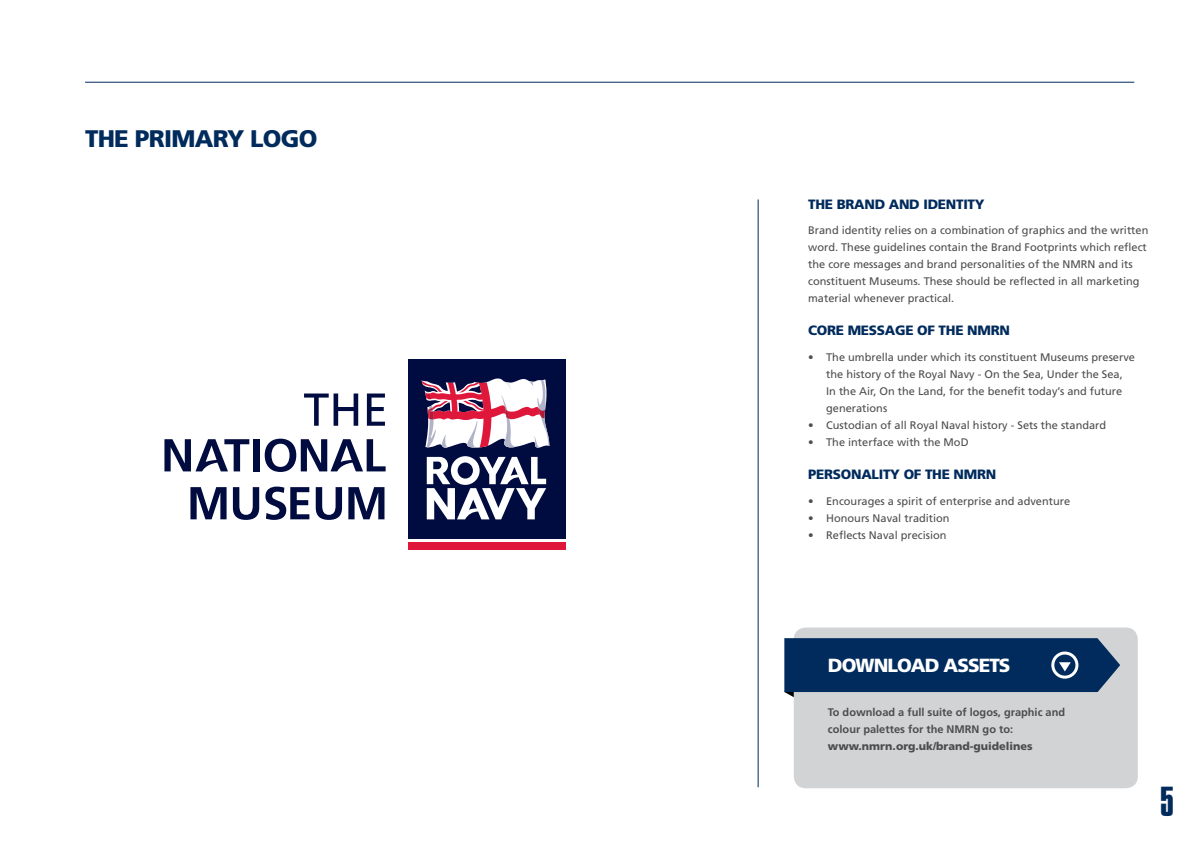
<style>
.page{position:relative;width:1191px;height:842px;background:#fff}
.page>*{position:absolute;margin:0;border:0;box-sizing:border-box;transform-origin:0 0}
.t1{font:44px "Compacta Rgl";color:#002b5c}
.Page_title{font:900 24px "Frutiger LT Std";letter-spacing:-.03em;color:#002b5c}
.Page_title-2{font:900 19px "Frutiger LT Std";letter-spacing:-.05em;color:#fff}
.Subheading{font:900 13.5px "Frutiger LT Std";letter-spacing:-.02em;color:#002b5c}
.t2{font:11px/17px "Frutiger LT Std";color:#4d4d4f}
.t3{font:700 11px/17px "Frutiger LT Std";color:#4d4d4f}
.s1{font-weight:900}
</style>
<div class="page">
<div style="left:793px;top:627px;width:344px;height:161px;background:#d1d3d4;border-radius:12px"></div>
<svg style="left:784px;top:638px;width:336px;height:68px"></svg>
<svg style="left:304px;top:393px;width:54px;height:33px"></svg>
<svg style="left:367px;top:393px;width:18px;height:33px"></svg>
<div style="left:253px;top:439px;width:6px;height:32px;background:#000b40"></div>
<svg style="left:164px;top:439px;width:85px;height:32px"></svg>
<svg style="left:265px;top:439px;width:120px;height:33px"></svg>
<svg style="left:190px;top:487px;width:36px;height:32px"></svg>
<svg style="left:233px;top:487px;width:26px;height:33px"></svg>
<svg style="left:265px;top:487px;width:44px;height:33px"></svg>
<svg style="left:316px;top:487px;width:26px;height:33px"></svg>
<svg style="left:348px;top:487px;width:36px;height:32px"></svg>
<div style="left:408px;top:359px;width:157px;height:180px;background:#000b40"></div>
<div style="left:408px;top:542px;width:157px;height:8px;background:#df173b"></div>
<svg style="left:421px;top:378px;width:128px;height:141px"></svg>
<hr style="left:757px;top:199px;width:1px;height:588px;background:#002b5c">
<hr style="left:85px;top:82px;width:1049px;height:1px;background:#002b5c">
<p class="Page_title" style="left:85px;top:124px;width:234px">THE PRIMARY LOGO</p>
<p class="Subheading" style="left:808px;top:196px;width:178px">THE BRAND AND IDENTITY</p>
<p class="t2" style="left:808px;top:222px;width:342px">Brand identity relies on a combination of graphics and the written word. These guidelines contain the Brand Footprints which reflect the core messages and brand personalities of the NMRN and its constituent Museums. These should be reflected in all marketing material whenever practical.</p>
<p class="Subheading" style="left:808px;top:322px;width:203px">CORE MESSAGE OF THE NMRN</p>
<p class="t2" style="left:826px;top:349px;width:310px;text-indent:-18px">• The umbrella under which its constituent Museums preserve the history of the Royal Navy - On the Sea, Under the Sea, In the Air, On the Land, for the benefit today’s and future generations</p>
<p class="t2" style="left:808px;top:417px;width:299px">• Custodian of all Royal Naval history - Sets the standard</p>
<p class="t2" style="left:808px;top:434px;width:162px">• The interface with the MoD</p>
<p class="Subheading" style="left:808px;top:466px;width:190px">PERSONALITY OF THE NMRN</p>
<p class="t2" style="left:808px;top:492px;width:263px">• Encourages a spirit of enterprise and adventure</p>
<p class="t2" style="left:808px;top:509px;width:143px">• Honours Naval tradition</p>
<p class="t2" style="left:808px;top:526px;width:140px">• Reflects Naval precision</p>
<p class="Page_title-2" style="left:828px;top:654px;width:184px">DOWNLOAD ASSETS</p>
<p class="t3" style="left:828px;top:704px;width:239px">To download a full suite of logos, graphic and colour palettes for the NMRN go to: <span class="s1">www.nmrn.org.uk/brand-guidelines</span></p>
<h1 class="t1" style="left:1159px;top:772px;width:16px">5</h1>
</div>
